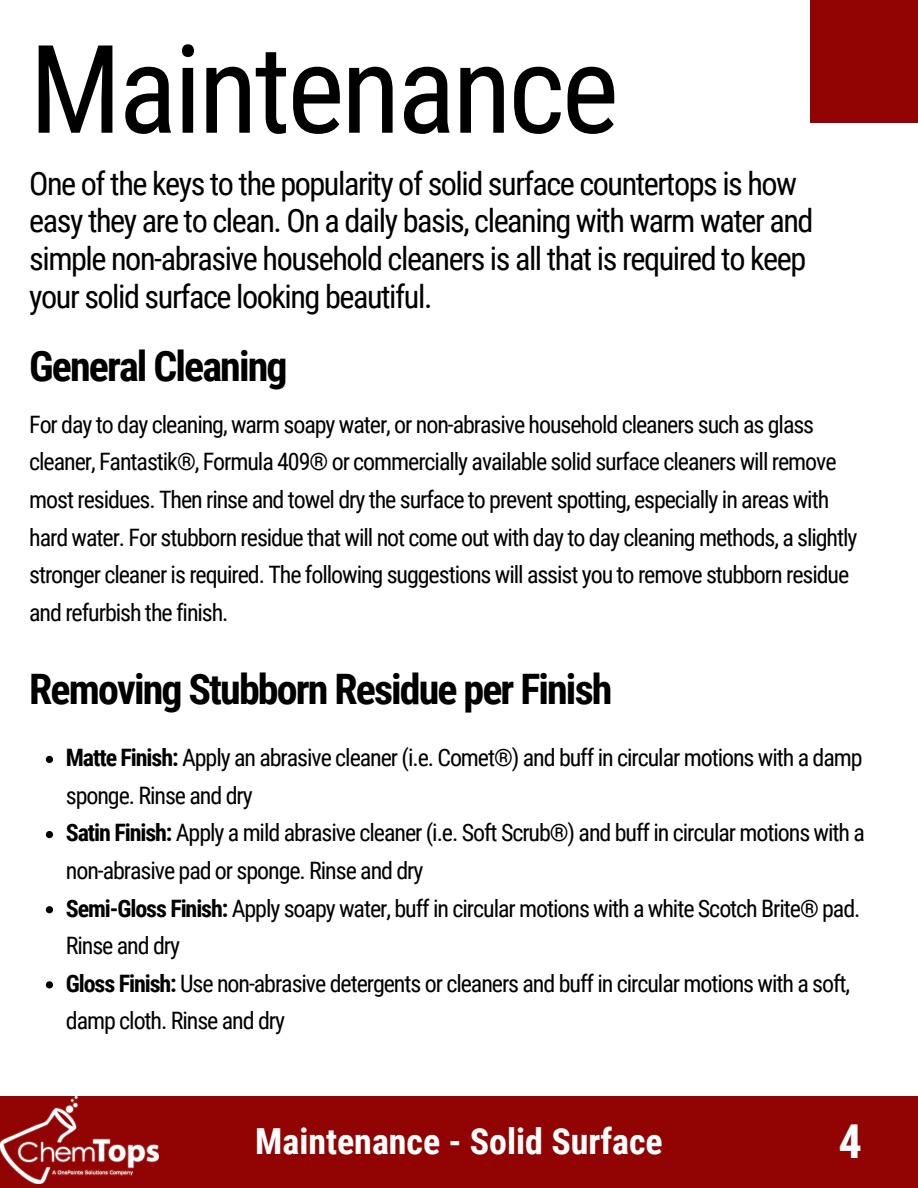
<style>
.page{position:relative;width:918px;height:1188px;background:#fff}
.page>*{position:absolute;margin:0;border:0;box-sizing:border-box;transform-origin:0 0}
.t1{font:122.7px "Roboto Condensed";letter-spacing:-.03em;color:#000}
.t2{font:700 46.65px "Roboto Condensed";color:#fff}
.t3{font:700 42px "Roboto Condensed";letter-spacing:-.045em;color:#000}
.t4{font:700 36px "Roboto Condensed";color:#fff}
.t5{font:32.25px/37.5px "Roboto Condensed";letter-spacing:-.045em;color:#000}
.t6{font:24px/37.5px "Roboto Condensed";letter-spacing:-.045em;color:#000}
.s1{font-weight:700}
</style>
<div class="page">
<div style="left:810px;top:0;width:108px;height:123px;background:#920403"></div>
<div style="left:0;top:1096px;width:918px;height:92px;background:#920403"></div>
<img style="left:0;top:1096px;width:159px;height:88px">
<svg style="left:46px;top:756px;width:7px;height:7px"></svg>
<svg style="left:46px;top:831px;width:7px;height:7px"></svg>
<svg style="left:46px;top:906px;width:7px;height:7px"></svg>
<svg style="left:46px;top:981px;width:7px;height:7px"></svg>
<h1 class="t1" style="left:29px;top:19px;width:591px">Maintenance</h1>
<p class="t5" style="left:29px;top:165px;width:786px">One of the keys to the popularity of solid surface countertops is how easy they are to clean. On a daily basis, cleaning with warm water and simple non-abrasive household cleaners is all that is required to keep your solid surface looking beautiful.</p>
<h3 class="t3" style="left:29px;top:342px;width:260px">General Cleaning</h3>
<p class="t6" style="left:29px;top:406px;width:830px">For day to day cleaning, warm soapy water, or non-abrasive household cleaners such as glass cleaner, Fantastik®, Formula 409® or commercially available solid surface cleaners will remove most residues. Then rinse and towel dry the surface to prevent spotting, especially in areas with hard water. For stubborn residue that will not come out with day to day cleaning methods, a slightly stronger cleaner is required. The following suggestions will assist you to remove stubborn residue and refurbish the finish.</p>
<h3 class="t3" style="left:29px;top:665px;width:585px">Removing Stubborn Residue per Finish</h3>
<p class="t6" style="left:66px;top:739px;width:801px"><span class="s1">Matte Finish:</span> Apply an abrasive cleaner (i.e. Comet®) and buff in circular motions with a damp sponge. Rinse and dry<br><span class="s1">Satin Finish:</span> Apply a mild abrasive cleaner (i.e. Soft Scrub®) and buff in circular motions with a non-abrasive pad or sponge. Rinse and dry<br><span class="s1">Semi-Gloss Finish:</span> Apply soapy water, buff in circular motions with a white Scotch Brite® pad.<br>Rinse and dry<br><span class="s1">Gloss Finish:</span> Use non-abrasive detergents or cleaners and buff in circular motions with a soft, damp cloth. Rinse and dry</p>
<h3 class="t4" style="left:255px;top:1121px;width:409px">Maintenance - Solid Surface</h3>
<h2 class="t2" style="left:838px;top:1115px;width:25px">4</h2>
</div>
